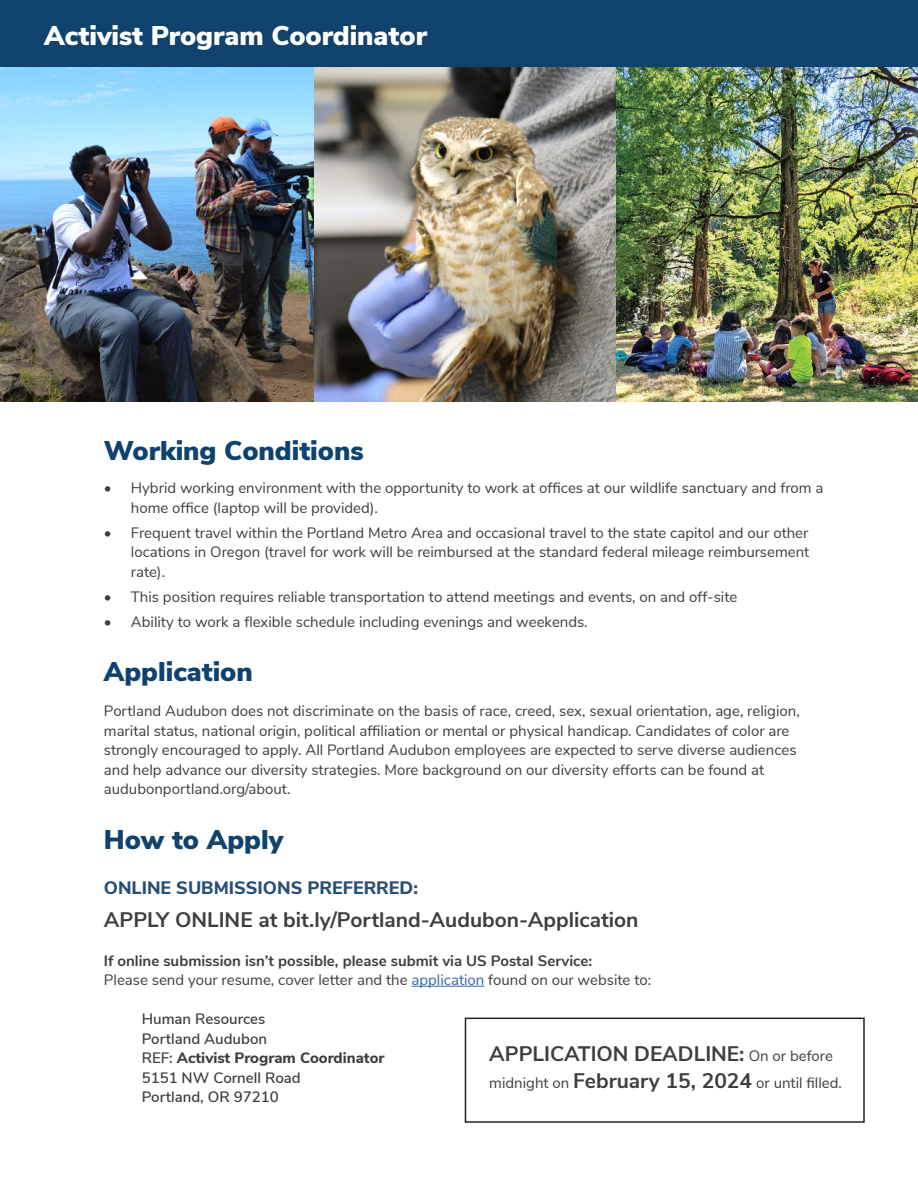
<style>
.page{position:relative;width:918px;height:1188px;background:#fff}
.page>*{position:absolute;margin:0;border:0;box-sizing:border-box;transform-origin:0 0}
.t1{font:900 27px "Nunito Sans";color:#10426f}
.t2{font:900 27px "Nunito Sans";color:#fff}
.t3{font:700 21px "Nunito Sans";color:#3e3e3f}
.t4{font:800 18px "Nunito Sans";color:#274e79}
.t5{font:15px/19.5px "Nunito Sans";color:#3e3e3f}
.t6{font:700 15px/19.5px "Nunito Sans";color:#3e3e3f}
.t7{font:600 15px/19.5px "Nunito Sans";color:#3e3e3f}
.s1{font-weight:400}
.s2{font-weight:400;color:#3667a4}
.s3{font-weight:800}
.s4{font-weight:400;font-size:15px}
.s5{font-weight:700;font-size:21px}
</style>
<div class="page">
<img style="left:343px;top:66px;width:575px;height:336px">
<img style="left:0;top:66px;width:343px;height:336px">
<div style="left:0;top:0;width:918px;height:66px;background:#10426f"></div>
<hr style="left:412px;top:986px;width:72px;height:1px;background:#3667a4">
<div style="left:465px;top:1018px;width:400px;height:105px;border:2px solid #231f20"></div>
<h1 class="t2" style="left:44px;top:16px;width:384px">Activist Program Coordinator</h1>
<h1 class="t1" style="left:104px;top:431px;width:261px">Working Conditions</h1>
<p class="t5" style="left:131px;top:479px;width:694px;text-indent:-27px">• Hybrid working environment with the opportunity to work at offices at our wildlife sanctuary and from a home office (laptop will be provided).</p>
<p class="t5" style="left:131px;top:524px;width:680px;text-align:justify;text-indent:-27px">• Frequent travel within the Portland Metro Area and occasional travel to the state capitol and our other locations in Oregon (travel for work will be reimbursed at the standard federal mileage reimbursement rate).</p>
<p class="t5" style="left:104px;top:588px;width:635px">• This position requires reliable transportation to attend meetings and events, on and off-site</p>
<p class="t5" style="left:104px;top:613px;width:485px">• Ability to work a flexible schedule including evenings and weekends.</p>
<h1 class="t1" style="left:104px;top:651px;width:150px">Application</h1>
<p class="t5" style="left:104px;top:700px;width:697px">Portland Audubon does not discriminate on the basis of race, creed, sex, sexual orientation, age, religion, marital status, national origin, political affiliation or mental or physical handicap. Candidates of color are strongly encouraged to apply. All Portland Audubon employees are expected to serve diverse audiences and help advance our diversity strategies. More background on our diversity efforts can be found at audubonportland.org/about.</p>
<h1 class="t1" style="left:104px;top:829px;width:181px">How to Apply</h1>
<p class="t4" style="left:104px;top:881px;width:316px">ONLINE SUBMISSIONS PREFERRED:</p>
<h2 class="t3" style="left:104px;top:911px;width:536px">APPLY ONLINE at bit.ly/Portland-Audubon-Application</h2>
<p class="t6" style="left:104px;top:952px;width:549px">If online submission isn’t possible, please submit via US Postal Service:<br><span class="s1">Please send your resume, cover letter and the</span> <span class="s2">application</span> <span class="s1">found on our website to:</span></p>
<p class="t7" style="left:142px;top:1010px;width:244px">Human Resources<br>Portland Audubon<br>REF: <span class="s3">Activist Program Coordinator<br></span>5151 NW Cornell Road<br>Portland, OR 97210</p>
<h2 class="t3" style="left:489px;top:1045px;width:345px">APPLICATION DEADLINE: <span class="s4">On or before</span></h2>
<p class="t5" style="left:489px;top:1072px;width:354px">midnight on <span class="s5">February 15, 2024</span> or until filled.</p>
</div>
